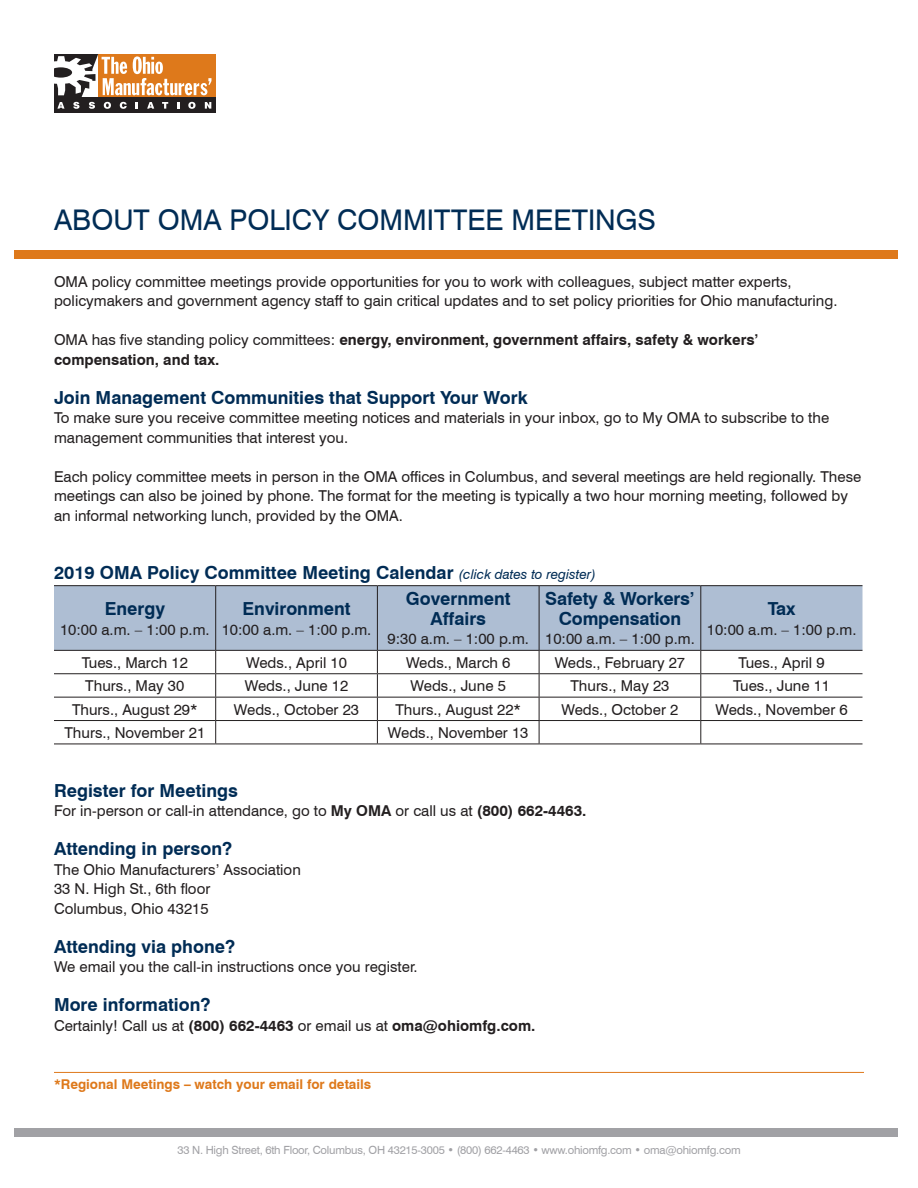
<style>
.page{position:relative;width:918px;height:1188px;background:#fff}
.page>*{position:absolute;margin:0;border:0;box-sizing:border-box;transform-origin:0 0}
.t1{font:28.5px "Swiss 721 BT";color:#002c55}
.Subhead_B{font:700 18px/19.5px "Swiss 721 BT";color:#002c55;text-align:center}
.Copy{font:15px/19.5px "Swiss 721 BT";color:#231f20}
.Copy-2{font:700 15px/19.5px "Swiss 721 BT";color:#231f20}
.Subhead_B-2{font:700 13.5px "Swiss 721 BT";color:#de791b}
.t2{font:11.25px "Swiss 721 BT";letter-spacing:-.02em;color:#a1a1a5}
.s1{font-weight:400}
.s2{font-weight:400;font-style:italic;font-size:13.5px}
.s3{font-weight:700}
</style>
<div class="page">
<div style="left:14px;top:250px;width:884px;height:9px;background:#de791b"></div>
<div style="left:98px;top:54px;width:118px;height:44px;background:#de791b"></div>
<div style="left:54px;top:98px;width:162px;height:15px;background:#231f20"></div>
<svg style="left:54px;top:54px;width:157px;height:55px"></svg>
<hr style="left:54px;top:1072px;width:810px;height:1px;background:#de791b">
<div style="left:54px;top:586px;width:808px;height:64px;background:#aebed3"></div>
<hr style="left:54px;top:585px;width:162px;height:1px;background:#231f20">
<hr style="left:216px;top:585px;width:161px;height:1px;background:#231f20">
<hr style="left:215px;top:586px;width:1px;height:64px;background:#231f20">
<hr style="left:377px;top:585px;width:162px;height:1px;background:#231f20">
<hr style="left:377px;top:586px;width:1px;height:64px;background:#231f20">
<hr style="left:539px;top:585px;width:162px;height:1px;background:#231f20">
<hr style="left:539px;top:586px;width:1px;height:64px;background:#231f20">
<hr style="left:701px;top:585px;width:162px;height:1px;background:#231f20">
<hr style="left:700px;top:586px;width:1px;height:64px;background:#231f20">
<hr style="left:54px;top:650px;width:162px;height:1px;background:#231f20">
<hr style="left:216px;top:650px;width:161px;height:1px;background:#231f20">
<hr style="left:377px;top:650px;width:162px;height:1px;background:#231f20">
<hr style="left:539px;top:650px;width:162px;height:1px;background:#231f20">
<hr style="left:701px;top:650px;width:162px;height:1px;background:#231f20">
<hr style="left:54px;top:673px;width:162px;height:1px;background:#231f20">
<hr style="left:216px;top:673px;width:161px;height:1px;background:#231f20">
<hr style="left:377px;top:673px;width:162px;height:1px;background:#231f20">
<hr style="left:539px;top:673px;width:162px;height:1px;background:#231f20">
<hr style="left:701px;top:673px;width:162px;height:1px;background:#231f20">
<hr style="left:54px;top:697px;width:162px;height:1px;background:#231f20">
<hr style="left:216px;top:697px;width:161px;height:1px;background:#231f20">
<hr style="left:377px;top:697px;width:162px;height:1px;background:#231f20">
<hr style="left:539px;top:697px;width:162px;height:1px;background:#231f20">
<hr style="left:701px;top:697px;width:162px;height:1px;background:#231f20">
<hr style="left:54px;top:720px;width:162px;height:1px;background:#231f20">
<hr style="left:216px;top:720px;width:161px;height:1px;background:#231f20">
<svg style="left:215px;top:651px;width:1px;height:93px"></svg>
<hr style="left:377px;top:720px;width:162px;height:1px;background:#231f20">
<svg style="left:377px;top:651px;width:1px;height:93px"></svg>
<hr style="left:539px;top:720px;width:162px;height:1px;background:#231f20">
<svg style="left:539px;top:651px;width:1px;height:93px"></svg>
<hr style="left:701px;top:720px;width:162px;height:1px;background:#231f20">
<svg style="left:700px;top:651px;width:1px;height:93px"></svg>
<hr style="left:54px;top:744px;width:162px;height:1px;background:#231f20">
<hr style="left:216px;top:744px;width:161px;height:1px;background:#231f20">
<hr style="left:377px;top:744px;width:162px;height:1px;background:#231f20">
<hr style="left:539px;top:744px;width:162px;height:1px;background:#231f20">
<hr style="left:701px;top:744px;width:162px;height:1px;background:#231f20">
<div style="left:14px;top:1128px;width:884px;height:9px;background:#a1a1a5"></div>
<p class="t1" style="left:54px;top:202px;width:604px">ABOUT OMA POLICY COMMITTEE MEETINGS</p>
<p class="Copy" style="left:54px;top:272px;width:785px">OMA policy committee meetings provide opportunities for you to work with colleagues, subject matter experts, policymakers and government agency staff to gain critical updates and to set policy priorities for Ohio manufacturing.</p>
<p class="Copy-2" style="left:54px;top:330px;width:706px"><span class="s1">OMA has five standing policy committees:</span> energy, environment, government affairs, safety &amp; workers’ compensation, and tax.</p>
<p class="Subhead_B" style="left:54px;top:388px;width:475px">Join Management Communities that Support Your Work</p>
<p class="Copy" style="left:54px;top:408px;width:777px">To make sure you receive committee meeting notices and materials in your inbox, go to My OMA to subscribe to the management communities that interest you.</p>
<p class="Copy" style="left:54px;top:467px;width:809px">Each policy committee meets in person in the OMA offices in Columbus, and several meetings are held regionally. These meetings can also be joined by phone. The format for the meeting is typically a two hour morning meeting, followed by an informal networking lunch, provided by the OMA.</p>
<p class="Subhead_B" style="left:54px;top:563px;width:543px">2019 OMA Policy Committee Meeting Calendar <span class="s2">(click dates to register)</span></p>
<p class="Subhead_B" style="left:105px;top:599px;width:62px">Energy</p>
<p class="Copy" style="left:60px;top:619px;width:151px">10:00 a.m. – 1:00 p.m.</p>
<p class="Subhead_B" style="left:545px;top:589px;width:151px">Safety &amp; Workers’<br>Compensation</p>
<p class="Copy" style="left:545px;top:629px;width:151px">10:00 a.m. – 1:00 p.m.</p>
<p class="Subhead_B" style="left:406px;top:589px;width:106px">Government<br>Affairs</p>
<p class="Copy" style="left:388px;top:629px;width:143px">9:30 a.m. – 1:00 p.m.</p>
<p class="Subhead_B" style="left:243px;top:599px;width:110px">Environment</p>
<p class="Copy" style="left:222px;top:619px;width:151px">10:00 a.m. – 1:00 p.m.</p>
<p class="Subhead_B" style="left:768px;top:599px;width:29px">Tax</p>
<p class="Copy" style="left:707px;top:619px;width:151px">10:00 a.m. – 1:00 p.m.</p>
<p class="Copy" style="left:82px;top:653px;width:108px">Tues., March 12</p>
<p class="Copy" style="left:246px;top:653px;width:102px">Weds., April 10</p>
<p class="Copy" style="left:406px;top:653px;width:106px">Weds., March 6</p>
<p class="Copy" style="left:555px;top:653px;width:132px">Weds., February 27</p>
<p class="Copy" style="left:739px;top:653px;width:88px">Tues., April 9</p>
<p class="Copy" style="left:85px;top:676px;width:101px">Thurs., May 30</p>
<p class="Copy" style="left:245px;top:676px;width:105px">Weds., June 12</p>
<p class="Copy" style="left:411px;top:676px;width:97px">Weds., June 5</p>
<p class="Copy" style="left:570px;top:676px;width:101px">Thurs., May 23</p>
<p class="Copy" style="left:733px;top:676px;width:99px">Tues., June 11</p>
<p class="Copy" style="left:72px;top:699px;width:127px">Thurs., August 29*</p>
<p class="Copy" style="left:234px;top:699px;width:127px">Weds., October 23</p>
<p class="Copy" style="left:395px;top:699px;width:127px">Thurs., August 22*</p>
<p class="Copy" style="left:561px;top:699px;width:118px">Weds., October 2</p>
<p class="Copy" style="left:715px;top:699px;width:134px">Weds., November 6</p>
<p class="Copy" style="left:64px;top:723px;width:142px">Thurs., November 21</p>
<p class="Copy" style="left:388px;top:723px;width:142px">Weds., November 13</p>
<p class="Subhead_B" style="left:54px;top:781px;width:186px">Register for Meetings</p>
<p class="Copy" style="left:54px;top:801px;width:534px">For in-person or call-in attendance, go to <span class="s3">My OMA</span> or call us at <span class="s3">(800) 662-4463.</span></p>
<p class="Subhead_B" style="left:54px;top:839px;width:180px">Attending in person?</p>
<p class="Copy" style="left:54px;top:860px;width:248px">The Ohio Manufacturers’ Association</p>
<p class="Copy" style="left:54px;top:879px;width:158px">33 N. High St., 6th floor</p>
<p class="Copy" style="left:54px;top:899px;width:156px">Columbus, Ohio 43215</p>
<p class="Subhead_B" style="left:54px;top:937px;width:183px">Attending via phone?</p>
<p class="Copy" style="left:54px;top:957px;width:365px">We email you the call-in instructions once you register.</p>
<p class="Subhead_B" style="left:54px;top:995px;width:158px">More information?</p>
<p class="Copy" style="left:54px;top:1016px;width:483px">Certainly! Call us at <span class="s3">(800) 662-4463</span> or email us at <span class="s3">oma@ohiomfg.com.</span></p>
<p class="Subhead_B-2" style="left:54px;top:1076px;width:319px">*Regional Meetings – watch your email for details</p>
<p class="t2" style="left:177px;top:1143px;width:565px">33 N. High Street, 6th Floor, Columbus, OH 43215-3005 • (800) 662-4463 • www.ohiomfg.com • oma@ohiomfg.com</p>
</div>
